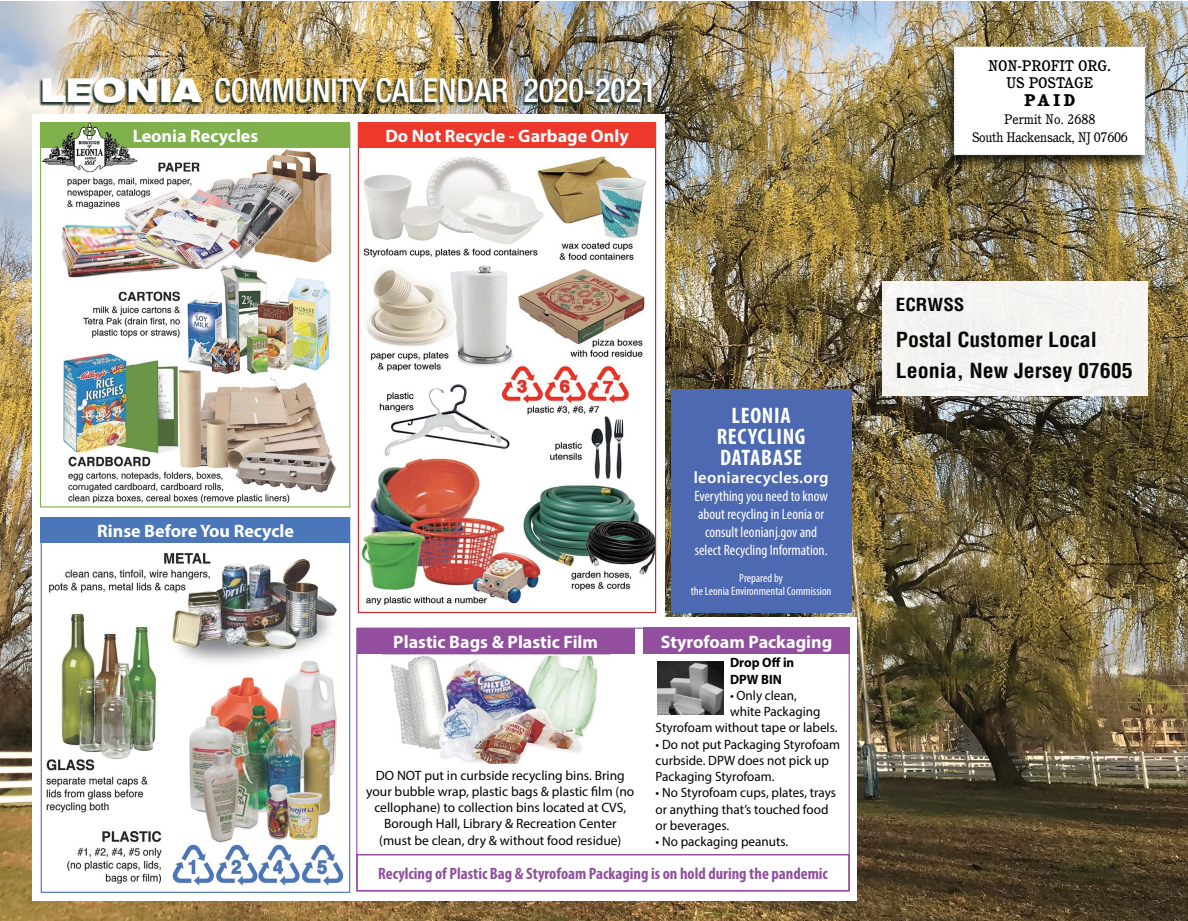
<style>
.page{position:relative;width:1188px;height:921px;background:#fff}
.page>*{position:absolute;margin:0;border:0;box-sizing:border-box;transform-origin:0 0}
.t1{font:500 condensed 33px "Helvetica Neue";color:#fff}
.t2{font:700 condensed 22.5px/21px "Myriad Pro";letter-spacing:.03em;color:#fff;text-align:center}
.t3{font:700 condensed 20.25px/31px "Helvetica";color:#000;scale:1.08 1}
.t4{font:700 18px "Myriad Pro";color:#fff}
.t5{font:700 condensed 17.55px "Helvetica";color:#000;scale:1.08 1}
.t6{font:700 condensed 16.5px "Myriad Pro";color:#914f9e}
.t7{font:600 16.5px "Myriad Pro";letter-spacing:.02em;color:#fff}
.t8{font:800 16.5px "Cushing";color:#000}
.t9{font:condensed 15px/18px "Myriad Pro";color:#fff;text-align:center}
.t10{font:500 15px/16.5px "Cushing";color:#000;text-align:center}
.t11{font:13.5px/16.2px "Myriad Pro";color:#000}
.t12{font:13.5px/18px "Cushing";letter-spacing:-.02em;color:#000;text-align:center}
.t13{font:700 13.5px/16.5px "Myriad Pro";color:#000}
.t14{font:condensed 12px/13.5px "Myriad Pro";color:#fff;text-align:center}
.s1{font-weight:900;font-stretch:expanded}
</style>
<div class="page">
<img style="left:0;top:2px;width:1188px;height:918px">
<div style="left:32px;top:114px;width:633px;height:786px;background:#fff"></div>
<div style="left:665px;top:617px;width:191px;height:283px;background:#fff"></div>
<img style="left:46px;top:553px;width:298px;height:334px">
<img style="left:61px;top:149px;width:275px;height:355px">
<img style="left:361px;top:156px;width:293px;height:449px">
<div style="left:358px;top:122px;width:298px;height:26px;background:#ef382c"></div>
<div style="left:40px;top:122px;width:310px;height:26px;background:#80b14d"></div>
<div style="left:40px;top:517px;width:310px;height:26px;background:#4b77ba"></div>
<div style="left:671px;top:389px;width:181px;height:223px;background:#4d69b1"></div>
<div style="left:39px;top:78px;width:612px;height:29px;background:#132920;opacity:.94"></div>
<div style="left:643px;top:627px;width:207px;height:27px;background:#914f9e"></div>
<img style="left:657px;top:661px;width:66px;height:53px">
<img style="left:382px;top:654px;width:228px;height:110px">
<div style="left:356px;top:853px;width:494px;height:38px;border:2px solid #914f9e"></div>
<img style="left:40px;top:122px;width:101px;height:52px">
<div style="left:356px;top:627px;width:494px;height:264px;border:1px solid #914f9e"></div>
<div style="left:357px;top:628px;width:278px;height:26px;background:#914f9e"></div>
<div style="left:882px;top:281px;width:266px;height:114px;background:#f5f4f1"></div>
<div style="left:943px;top:45px;width:208px;height:124px;background:#000;opacity:.75"></div>
<svg style="left:954px;top:46px;width:192px;height:109px"></svg>
<h1 class="t1" style="left:40px;top:71px;width:617px"><span class="s1">LEONIA</span> COMMUNITY CALENDAR 2020-2021</h1>
<h3 class="t4" style="left:133px;top:124px;width:127px">Leonia Recycles</h3>
<h3 class="t4" style="left:385px;top:124px;width:245px">Do Not Recycle - Garbage Only</h3>
<p class="t10" style="left:989px;top:57px;width:124px">NON-PROFIT ORG.<br>US POSTAGE</p>
<p class="t8" style="left:1025px;top:90px;width:52px">PAID</p>
<p class="t12" style="left:972px;top:110px;width:157px">Permit No. 2688<br>South Hackensack, NJ 07606</p>
<h3 class="t4" style="left:97px;top:519px;width:198px">Rinse Before You Recycle</h3>
<h3 class="t4" style="left:393px;top:630px;width:206px">Plastic Bags &amp; Plastic Film</h3>
<h2 class="t2" style="left:717px;top:404px;width:90px">LEONIA<br>RECYCLING<br>DATABASE</h2>
<p class="t7" style="left:694px;top:467px;width:136px">leoniarecycles.org</p>
<p class="t9" style="left:694px;top:486px;width:135px">Everything you need to know about recycling in Leonia or consult leonianj.gov and select Recycling Information.</p>
<p class="t14" style="left:691px;top:571px;width:142px">Prepared by<br>the Leonia Environmental Commission</p>
<h3 class="t4" style="left:661px;top:629px;width:173px">Styrofoam Packaging</h3>
<p class="t13" style="left:730px;top:654px;width:66px">Drop Off in<br>DPW BIN</p>
<p class="t11" style="left:730px;top:687px;width:68px">• Only clean,</p>
<p class="t11" style="left:730px;top:703px;width:92px">white Packaging</p>
<p class="t11" style="left:656px;top:719px;width:183px">Styrofoam without tape or labels.</p>
<p class="t11" style="left:656px;top:735px;width:186px">• Do not put Packaging Styrofoam curbside. DPW does not pick up<br>Packaging Styrofoam.</p>
<p class="t11" style="left:656px;top:784px;width:182px">• No Styrofoam cups, plates, trays or anything that’s touched food or beverages.</p>
<p class="t11" style="left:656px;top:833px;width:134px">• No packaging peanuts.</p>
<p class="t11" style="left:366px;top:767px;width:270px;text-align:center">DO NOT put in curbside recycling bins. Bring your bubble wrap, plastic bags &amp; plastic film (no cellophane) to collection bins located at CVS, Borough Hall, Library &amp; Recreation Center (must be clean, dry &amp; without food residue)</p>
<p class="t6" style="left:378px;top:863px;width:451px">Recylcing of Plastic Bag &amp; Styrofoam Packaging is on hold during the pandemic</p>
<p class="t5" style="left:896px;top:294px;width:65px">ECRWSS</p>
<h3 class="t3" style="left:896px;top:324px;width:221px">Postal Customer Local<br>Leonia, New Jersey 07605</h3>
</div>
